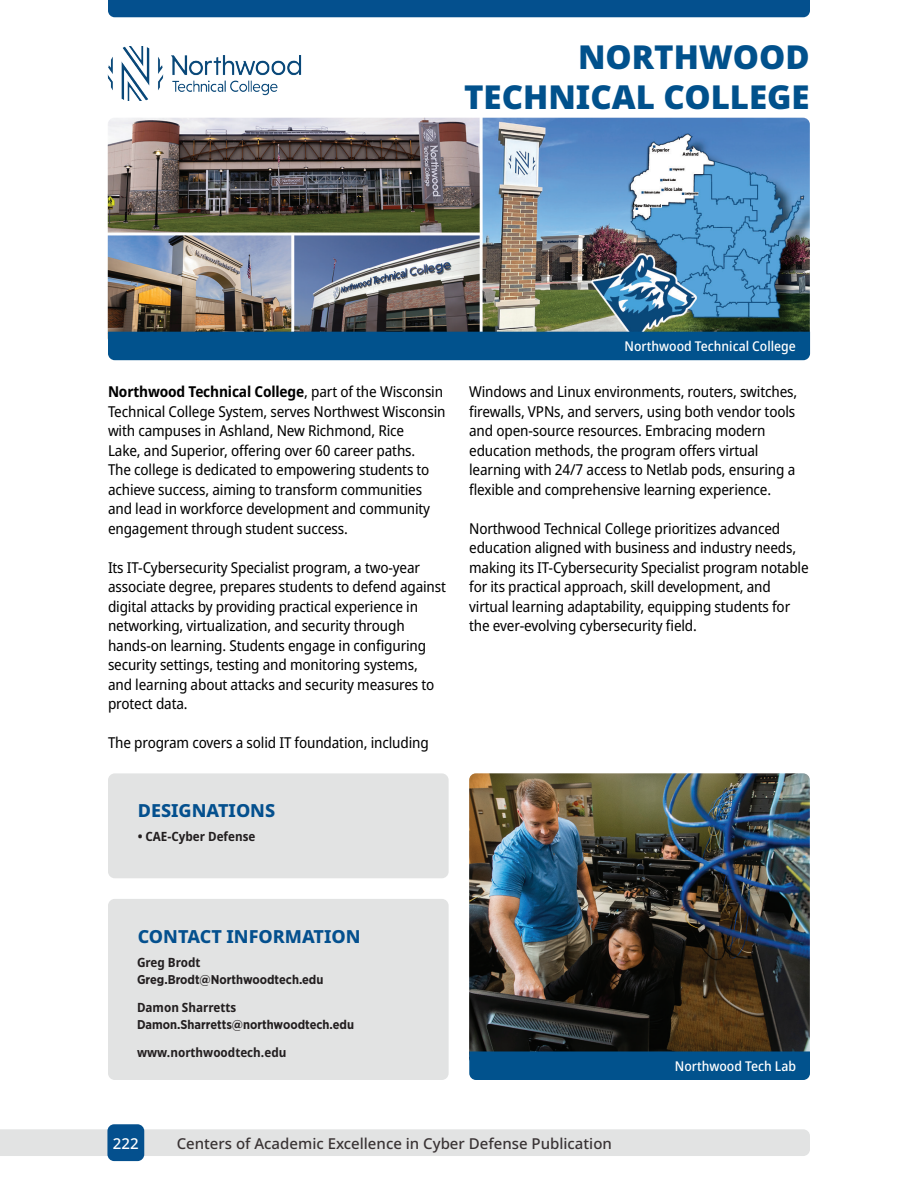
<style>
.page{position:relative;width:918px;height:1188px;background:#fff}
.page>*{position:absolute;margin:0;border:0;box-sizing:border-box;transform-origin:0 0}
.t1{font:900 33px/39.6px "Noto Sans";color:#01518c;text-align:right}
.t2{font:800 18px "Noto Sans";color:#04508e}
.t3{font:semi-condensed 15px/19.5px "Noto Sans";letter-spacing:-.01em;color:#000}
.t4{font:500 15px "Noto Sans";color:#393334}
.t5{font:500 15px "Noto Sans";color:#fff}
.t6{font:500 semi-condensed 13.5px "Noto Sans";color:#fff}
.t7{font:700 semi-condensed 12.75px "Noto Sans";color:#231f20}
.t8{font:700 12.75px "Gotham Narrow";color:#231f20}
.s1{font-weight:700}
</style>
<div class="page">
<div style="left:0;top:1129px;width:810px;height:27px;background:#e2e3e3"></div>
<div style="left:107px;top:1124px;width:37px;height:37px;background:#04508e;border-radius:7px"></div>
<div style="left:108px;top:0;width:702px;height:17px;background:#04508e"></div>
<div style="left:108px;top:899px;width:341px;height:181px;background:#e2e3e3;border-radius:7px"></div>
<div style="left:108px;top:773px;width:341px;height:105px;background:#e2e3e3;border-radius:7px"></div>
<img style="left:108px;top:118px;width:702px;height:214px">
<div style="left:108px;top:332px;width:702px;height:28px;background:#01528d"></div>
<img style="left:108px;top:47px;width:194px;height:53px">
<img style="left:469px;top:773px;width:341px;height:278px">
<div style="left:469px;top:1051px;width:341px;height:29px;background:#01528d"></div>
<h1 class="t1" style="left:464px;top:38px;width:347px">NORTHWOOD<br>TECHNICAL COLLEGE</h1>
<p class="t3" style="left:108px;top:382px;width:339px"><span class="s1">Northwood Technical College</span>, part of the Wisconsin Technical College System, serves Northwest Wisconsin with campuses in Ashland, New Richmond, Rice<br>Lake, and Superior, offering over 60 career paths.<br>The college is dedicated to empowering students to achieve success, aiming to transform communities and lead in workforce development and community engagement through student success.</p>
<p class="t3" style="left:108px;top:558px;width:340px">Its IT-Cybersecurity Specialist program, a two-year associate degree, prepares students to defend against digital attacks by providing practical experience in networking, virtualization, and security through hands-on learning. Students engage in configuring security settings, testing and monitoring systems,<br>and learning about attacks and security measures to protect data.</p>
<p class="t3" style="left:108px;top:733px;width:322px">The program covers a solid IT foundation, including</p>
<p class="t2" style="left:138px;top:798px;width:139px">DESIGNATIONS</p>
<p class="t7" style="left:138px;top:827px;width:119px">• CAE-Cyber Defense</p>
<p class="t6" style="left:625px;top:337px;width:173px">Northwood Technical College</p>
<p class="t3" style="left:469px;top:382px;width:330px">Windows and Linux environments, routers, switches, firewalls, VPNs, and servers, using both vendor tools and open-source resources. Embracing modern education methods, the program offers virtual learning with 24/7 access to Netlab pods, ensuring a flexible and comprehensive learning experience.</p>
<p class="t3" style="left:469px;top:519px;width:341px">Northwood Technical College prioritizes advanced education aligned with business and industry needs, making its IT-Cybersecurity Specialist program notable for its practical approach, skill development, and virtual learning adaptability, equipping students for the ever-evolving cybersecurity field.</p>
<p class="t2" style="left:138px;top:924px;width:224px">CONTACT INFORMATION</p>
<p class="t7" style="left:137px;top:954px;width:65px">Greg Brodt</p>
<p class="t8" style="left:137px;top:971px;width:188px">Greg.Brodt@Northwoodtech.edu</p>
<p class="t7" style="left:137px;top:999px;width:101px">Damon Sharretts</p>
<p class="t8" style="left:137px;top:1016px;width:219px">Damon.Sharretts@northwoodtech.edu</p>
<p class="t7" style="left:137px;top:1044px;width:151px">www.northwoodtech.edu</p>
<p class="t6" style="left:675px;top:1057px;width:123px">Northwood Tech Lab</p>
<p class="t5" style="left:113px;top:1133px;width:27px">222</p>
<p class="t4" style="left:177px;top:1132px;width:437px">Centers of Academic Excellence in Cyber Defense Publication</p>
</div>
